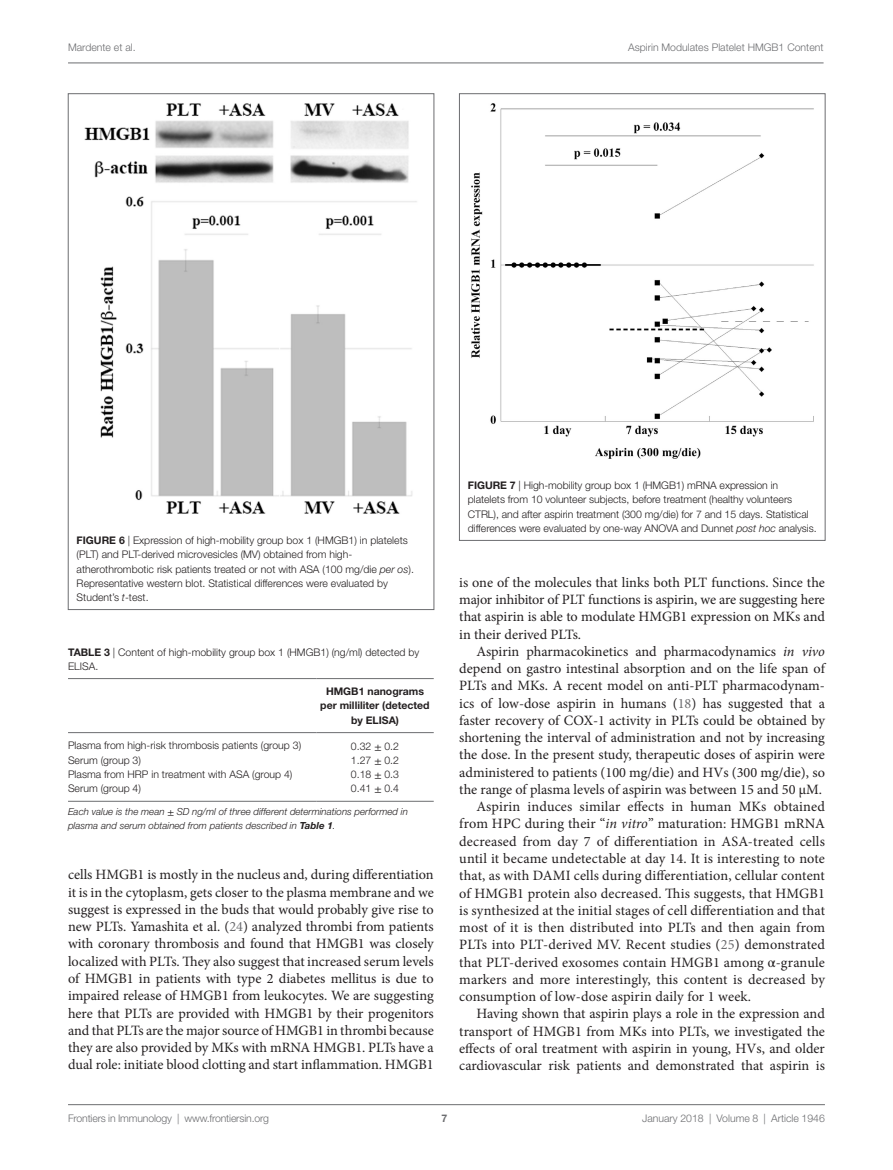
<style>
.page{position:relative;width:893px;height:1170px;background:#fff}
.page>*{position:absolute;margin:0;border:0;box-sizing:border-box;transform-origin:0 0}
.t1{font:14.25px/17.2px "Minion Pro";color:#231f20;text-align:justify}
.t2{font:300 10.5px/14.2px "Helvetica Neue LT Std";color:#231f20}
.t3{font:300 10.5px "Helvetica Neue LT Std";color:#6c6d70}
.t4{font:700 10.5px "Helvetica Neue LT Std";color:#231f20}
.t5{font:700 10.5px "Helvetica Neue LT Std";color:#6c6d70}
.t6{font:italic 300 9.75px/13.5px "Helvetica Neue LT Std";color:#231f20}
.s1{font-weight:700}
.s2{font-style:italic}
.s3{font-family:"STIX General";font-weight:400}
.s4{font-family:"STIX General";font-weight:400;font-style:normal}
.s5{color:#6c6d70}
.s6{font-family:"STIX General"}
</style>
<div class="page">
<hr style="left:68px;top:1104px;width:757px;height:1px;background:#6c6d70">
<hr style="left:68px;top:63px;width:755px;height:1px;background:#6c6d70">
<img style="left:84px;top:103px;width:333px;height:411px">
<hr style="left:68px;top:678px;width:248px;height:1px;background:#6c6d70">
<hr style="left:68px;top:732px;width:248px;height:1px;background:#6c6d70">
<hr style="left:316px;top:678px;width:118px;height:1px;background:#6c6d70">
<hr style="left:316px;top:732px;width:118px;height:1px;background:#6c6d70">
<hr style="left:68px;top:801px;width:248px;height:1px;background:#6c6d70">
<hr style="left:316px;top:801px;width:118px;height:1px;background:#6c6d70">
<img style="left:471px;top:103px;width:343px;height:356px">
<p class="t3" style="left:68px;top:41px;width:69px">Mardente et al.</p>
<p class="t3" style="left:628px;top:41px;width:197px">Aspirin Modulates Platelet HMGB1 Content</p>
<p class="t2" style="left:77px;top:533px;width:339px"><span class="s1">Figure 6</span> | Expression of high-mobility group box 1 (HMGB1) in platelets (PLT) and PLT-derived microvesicles (MV) obtained from high&shy;atherothrombotic risk patients treated or not with ASA (100 mg/die <span class="s2">per os</span>).<br>Representative western blot. Statistical differences were evaluated by Student’s <span class="s2">t</span>-test.</p>
<p class="t2" style="left:68px;top:644px;width:353px"><span class="s1">Table 3</span> | Content of high-mobility group box 1 (HMGB1) (ng/ml) detected by<br>ELISA.</p>
<p class="t4" style="left:326px;top:684px;width:99px">HMGB1 nanograms</p>
<p class="t4" style="left:320px;top:699px;width:111px">per milliliter (detected</p>
<p class="t4" style="left:351px;top:713px;width:22px">by ELISA</p>
<p class="t4" style="left:396px;top:713px;width:5px">)</p>
<p class="t2" style="left:68px;top:738px;width:235px">Plasma from high-risk thrombosis patients (group 3)</p>
<p class="t2" style="left:351px;top:738px;width:50px">0.32 <span class="s3">±</span> 0.2</p>
<p class="t2" style="left:68px;top:752px;width:74px">Serum (group 3)</p>
<p class="t2" style="left:351px;top:752px;width:50px">1.27 <span class="s3">±</span> 0.2</p>
<p class="t2" style="left:68px;top:766px;width:226px">Plasma from HRP in treatment with ASA (group 4)</p>
<p class="t2" style="left:351px;top:766px;width:50px">0.18 <span class="s3">±</span> 0.3</p>
<p class="t2" style="left:68px;top:781px;width:74px">Serum (group 4)</p>
<p class="t2" style="left:351px;top:781px;width:50px">0.41 <span class="s3">±</span> 0.4</p>
<p class="t6" style="left:68px;top:805px;width:341px">Each value is the mean <span class="s4">±</span> SD ng/ml of three different determinations performed in plasma and serum obtained from patients described in <span class="s1">Table 1</span>.</p>
<p class="t1" style="left:68px;top:866px;width:367px">cells HMGB1 is mostly in the nucleus and, during differentiation it is in the cytoplasm, gets closer to the plasma membrane and we suggest is expressed in the buds that would probably give rise to new PLTs. Yamashita et al. (<span class="s5">24</span>) analyzed thrombi from patients with coronary thrombosis and found that HMGB1 was closely localized with PLTs. They also suggest that increased serum levels of HMGB1 in patients with type 2 diabetes mellitus is due to impaired release of HMGB1 from leukocytes. We are suggesting here that PLTs are provided with HMGB1 by their progenitors and that PLTs are the major source of HMGB1 in thrombi because they are also provided by MKs with mRNA HMGB1. PLTs have a dual role: initiate blood clotting and start inflammation. HMGB1</p>
<p class="t2" style="left:468px;top:478px;width:350px"><span class="s1">Figure 7</span> | High-mobility group box 1 (HMGB1) mRNA expression in platelets from 10 volunteer subjects, before treatment (healthy volunteers CTRL), and after aspirin treatment (300 mg/die) for 7 and 15 days. Statistical differences were evaluated by one-way ANOVA and Dunnet <span class="s2">post hoc</span> analysis.</p>
<p class="t1" style="left:459px;top:573px;width:367px">is one of the molecules that links both PLT functions. Since the major inhibitor of PLT functions is aspirin, we are suggesting here that aspirin is able to modulate HMGB1 expression on MKs and in their derived PLTs.</p>
<p class="t1" style="left:476px;top:642px;width:350px">Aspirin pharmacokinetics and pharmacodynamics <span class="s2">in vivo</span></p>
<p class="t1" style="left:459px;top:660px;width:367px">depend on gastro intestinal absorption and on the life span of</p>
<p class="t1" style="left:459px;top:677px;width:367px">PLTs and MKs. A recent model on anti-PLT pharmacodynam-</p>
<p class="t1" style="left:459px;top:694px;width:367px">ics of low-dose aspirin in humans (<span class="s5">18</span>) has suggested that a</p>
<p class="t1" style="left:459px;top:711px;width:367px">faster recovery of COX-1 activity in PLTs could be obtained by</p>
<p class="t1" style="left:459px;top:729px;width:367px">shortening the interval of administration and not by increasing</p>
<p class="t1" style="left:459px;top:746px;width:367px">the dose. In the present study, therapeutic doses of aspirin were</p>
<p class="t1" style="left:459px;top:763px;width:367px">administered to patients (100 mg/die) and HVs (300 mg/die), so</p>
<p class="t1" style="left:459px;top:780px;width:364px">the range of plasma levels of aspirin was between 15 and 50 µM.</p>
<p class="t1" style="left:476px;top:798px;width:350px">Aspirin induces similar effects in human MKs obtained</p>
<p class="t1" style="left:459px;top:815px;width:367px">from HPC during their “<span class="s2">in vitro</span>” maturation: HMGB1 mRNA</p>
<p class="t1" style="left:459px;top:832px;width:367px">decreased from day 7 of differentiation in ASA-treated cells</p>
<p class="t1" style="left:459px;top:849px;width:367px">until it became undetectable at day 14. It is interesting to note</p>
<p class="t1" style="left:459px;top:867px;width:367px">that, as with DAMI cells during differentiation, cellular content</p>
<p class="t1" style="left:459px;top:884px;width:367px">of HMGB1 protein also decreased. This suggests, that HMGB1</p>
<p class="t1" style="left:459px;top:901px;width:367px">is synthesized at the initial stages of cell differentiation and that</p>
<p class="t1" style="left:459px;top:918px;width:367px">most of it is then distributed into PLTs and then again from</p>
<p class="t1" style="left:459px;top:936px;width:367px">PLTs into PLT-derived MV. Recent studies (<span class="s5">25</span>) demonstrated</p>
<p class="t1" style="left:459px;top:953px;width:367px">that PLT-derived exosomes contain HMGB1 among <span class="s6">α</span>-granule</p>
<p class="t1" style="left:459px;top:970px;width:367px">markers and more interestingly, this content is decreased by</p>
<p class="t1" style="left:459px;top:987px;width:293px">consumption of low-dose aspirin daily for 1 week.</p>
<p class="t1" style="left:476px;top:1005px;width:350px">Having shown that aspirin plays a role in the expression and</p>
<p class="t1" style="left:459px;top:1022px;width:367px">transport of HMGB1 from MKs into PLTs, we investigated the</p>
<p class="t1" style="left:459px;top:1039px;width:367px">effects of oral treatment with aspirin in young, HVs, and older</p>
<p class="t1" style="left:459px;top:1056px;width:367px">cardiovascular risk patients and demonstrated that aspirin is</p>
<p class="t3" style="left:68px;top:1111px;width:203px">Frontiers in Immunology | www.frontiersin.org</p>
<p class="t3" style="left:642px;top:1111px;width:184px">January 2018 | Volume 8 | Article 1946</p>
<p class="t5" style="left:441px;top:1111px;width:7px">7</p>
</div>
